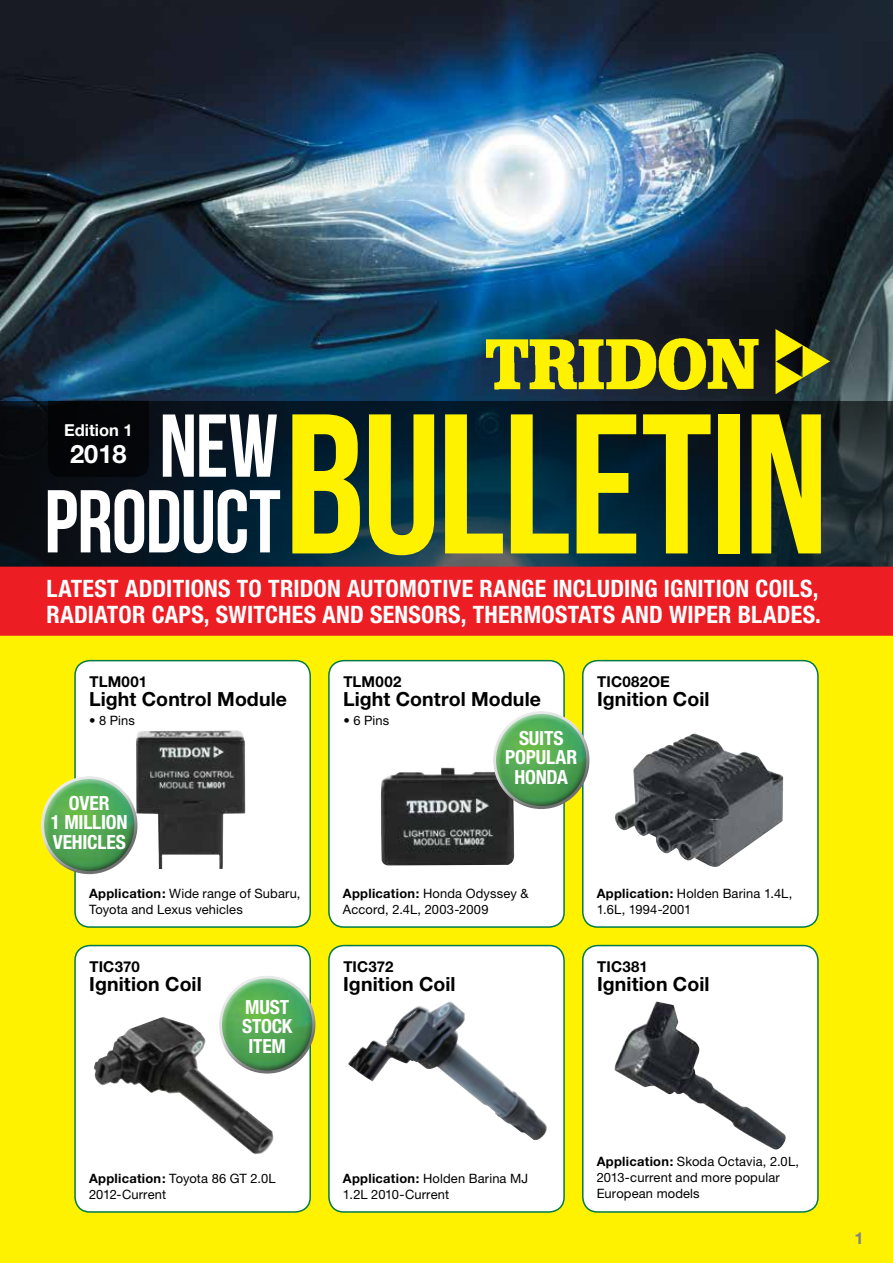
<style>
.page{position:relative;width:893px;height:1263px;background:#fff}
.page>*{position:absolute;margin:0;border:0;box-sizing:border-box;transform-origin:0 0}
.t1{font:198.6px "Bebas Neue";letter-spacing:-.01em;color:#fff200}
.t2{font:88.95px/75.8px "Bebas Neue";letter-spacing:-.015em;color:#fff;text-align:right}
.t3{font:700 25.35px "Helvetica Neue";color:#fff}
.t4{font:700 condensed 24px/25.5px "Helvetica Neue";letter-spacing:.01em;color:#fff}
.t5{font:700 19.5px "Helvetica Neue";letter-spacing:.005em;color:#000}
.t6{font:700 condensed 19.5px/19.5px "Helvetica Neue";letter-spacing:-.01em;color:#fff;text-align:center}
.t7{font:700 16.5px "Helvetica Neue";color:#fff}
.t8{font:700 16.5px "Helvetica Neue";color:#808285}
.t9{font:700 15px "Helvetica Neue";letter-spacing:.01em;color:#000}
.t10{font:12.9px/16.2px "Helvetica Neue";letter-spacing:.01em;color:#000}
.s1{font-weight:700}
</style>
<div class="page">
<div style="left:0;top:636px;width:893px;height:627px;background:#fff200"></div>
<div style="left:75px;top:661px;width:235px;height:266px;background:#fff;border-radius:15px"></div>
<div style="left:74px;top:660px;width:237px;height:268px;border:2px solid #007a48;border-radius:15px"></div>
<div style="left:75px;top:945px;width:235px;height:267px;background:#fff;border-radius:15px"></div>
<div style="left:74px;top:945px;width:237px;height:268px;border:2px solid #007a48;border-radius:15px"></div>
<div style="left:329px;top:661px;width:235px;height:266px;background:#fff;border-radius:15px"></div>
<div style="left:328px;top:660px;width:237px;height:268px;border:2px solid #007a48;border-radius:15px"></div>
<div style="left:329px;top:945px;width:235px;height:267px;background:#fff;border-radius:15px"></div>
<div style="left:328px;top:945px;width:237px;height:268px;border:2px solid #007a48;border-radius:15px"></div>
<div style="left:583px;top:661px;width:235px;height:266px;background:#fff;border-radius:15px"></div>
<div style="left:582px;top:660px;width:237px;height:268px;border:2px solid #007a48;border-radius:15px"></div>
<div style="left:583px;top:945px;width:235px;height:267px;background:#fff;border-radius:15px"></div>
<div style="left:582px;top:945px;width:237px;height:268px;border:2px solid #007a48;border-radius:15px"></div>
<img style="left:136px;top:730px;width:109px;height:139px">
<img style="left:380px;top:767px;width:135px;height:98px">
<img style="left:615px;top:733px;width:168px;height:134px">
<img style="left:0;top:0;width:893px;height:401px">
<img style="left:486px;top:330px;width:343px;height:63px">
<svg style="left:0;top:401px;width:893px;height:166px;background:#09212e"></svg>
<div style="left:48px;top:401px;width:101px;height:76px;background:#040508"></div>
<div style="left:0;top:567px;width:893px;height:69px;background:#ed1d24"></div>
<div style="left:41px;top:774px;width:96px;height:79px;background:#fff;opacity:.5"></div>
<div style="left:41px;top:791px;width:99px;height:83px;background:#000;opacity:.5"></div>
<div style="left:492px;top:709px;width:97px;height:79px;background:#fff;opacity:.5"></div>
<div style="left:492px;top:726px;width:99px;height:83px;background:#000;opacity:.5"></div>
<div style="left:218px;top:973px;width:97px;height:79px;background:#fff;opacity:.5"></div>
<div style="left:218px;top:990px;width:99px;height:84px;background:#000;opacity:.5"></div>
<img style="left:94px;top:1017px;width:180px;height:138px">
<img style="left:348px;top:1001px;width:199px;height:140px">
<img style="left:614px;top:1001px;width:172px;height:149px">
<h2 class="t2" style="left:44px;top:407px;width:238px">NEW<br>PRODUCT</h2>
<h1 class="t1" style="left:284px;top:376px;width:546px">BULLETIN</h1>
<p class="t7" style="left:64px;top:420px;width:70px">Edition 1</p>
<h3 class="t3" style="left:70px;top:438px;width:58px">2018</h3>
<h3 class="t4" style="left:46px;top:576px;width:776px">LATEST ADDITIONS TO TRIDON AUTOMOTIVE RANGE INCLUDING IGNITION COILS,<br>RADIATOR CAPS, SWITCHES AND SENSORS, THERMOSTATS AND WIPER BLADES.</h3>
<p class="t9" style="left:90px;top:672px;width:59px">TLM001</p>
<p class="t9" style="left:343px;top:672px;width:59px">TLM002</p>
<p class="t9" style="left:597px;top:672px;width:74px">TIC082OE</p>
<h3 class="t5" style="left:89px;top:687px;width:199px">Light Control Module</h3>
<h3 class="t5" style="left:343px;top:687px;width:199px">Light Control Module</h3>
<h3 class="t5" style="left:597px;top:687px;width:114px">Ignition Coil</h3>
<p class="t10" style="left:89px;top:712px;width:47px">• 8 Pins</p>
<p class="t10" style="left:343px;top:712px;width:47px">• 6 Pins</p>
<h3 class="t6" style="left:51px;top:793px;width:78px">OVER<br>1 MILLION<br>VEHICLES</h3>
<h3 class="t6" style="left:505px;top:728px;width:74px">SUITS<br>POPULAR<br>HONDA</h3>
<p class="t10" style="left:89px;top:885px;width:213px"><span class="s1">Application:</span> Wide range of Subaru,<br>Toyota and Lexus vehicles</p>
<p class="t10" style="left:343px;top:885px;width:187px"><span class="s1">Application:</span> Honda Odyssey &amp;<br>Accord, 2.4L, 2003-2009</p>
<p class="t10" style="left:597px;top:885px;width:197px"><span class="s1">Application:</span> Holden Barina 1.4L,<br>1.6L, 1994-2001</p>
<p class="t9" style="left:90px;top:957px;width:52px">TIC370</p>
<p class="t9" style="left:343px;top:957px;width:52px">TIC372</p>
<p class="t9" style="left:597px;top:957px;width:52px">TIC381</p>
<h3 class="t5" style="left:89px;top:972px;width:114px">Ignition Coil</h3>
<h3 class="t5" style="left:343px;top:972px;width:114px">Ignition Coil</h3>
<h3 class="t5" style="left:597px;top:972px;width:114px">Ignition Coil</h3>
<h3 class="t6" style="left:242px;top:996px;width:52px">MUST<br>STOCK<br>ITEM</h3>
<p class="t10" style="left:89px;top:1170px;width:188px"><span class="s1">Application:</span> Toyota 86 GT 2.0L<br>2012-Current</p>
<p class="t10" style="left:343px;top:1170px;width:187px"><span class="s1">Application:</span> Holden Barina MJ<br>1.2L 2010-Current</p>
<p class="t10" style="left:597px;top:1153px;width:204px"><span class="s1">Application:</span> Skoda Octavia, 2.0L,<br>2013-current and more popular<br>European models</p>
<p class="t8" style="left:854px;top:1228px;width:11px">1</p>
</div>
